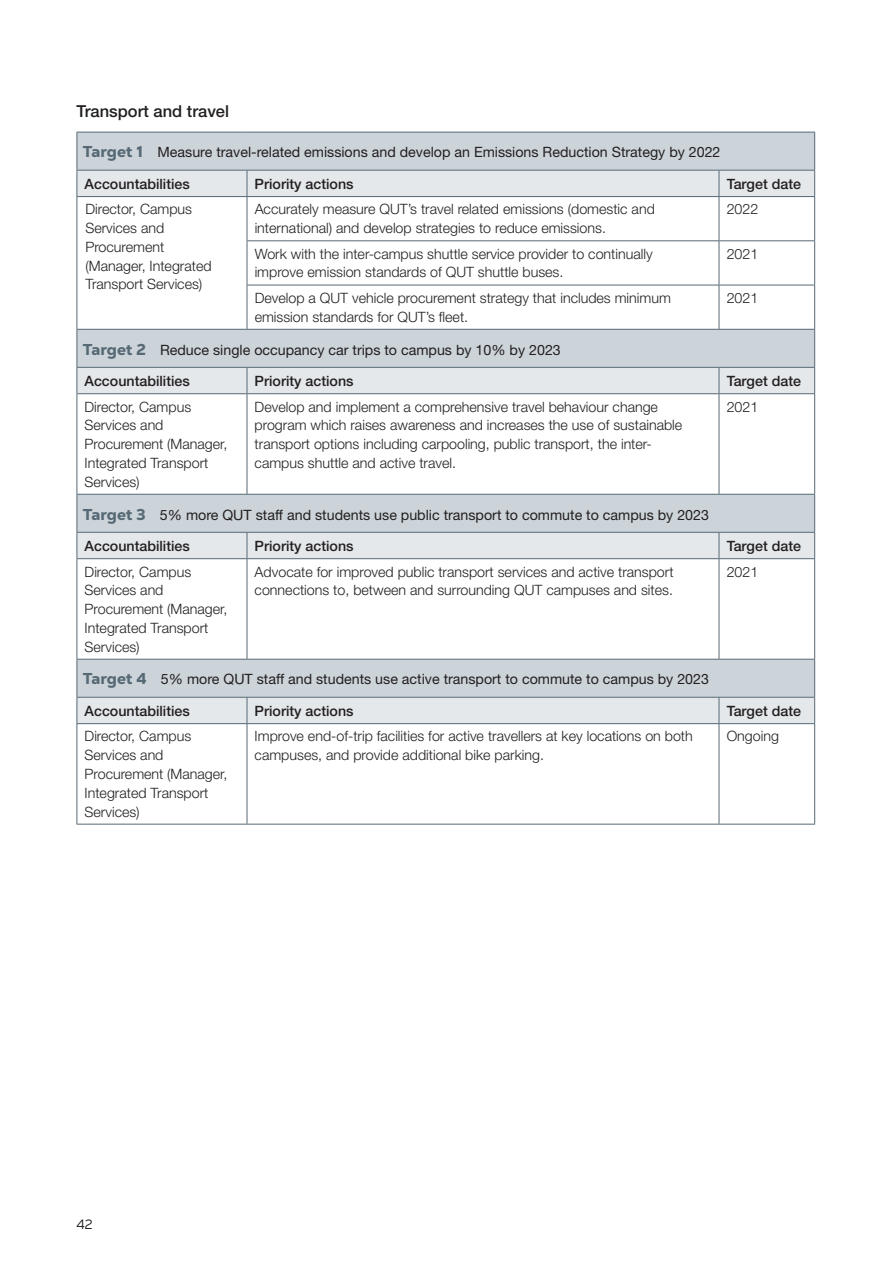
<style>
.page{position:relative;width:893px;height:1263px;background:#fff}
.page>*{position:absolute;margin:0;border:0;box-sizing:border-box;transform-origin:0 0}
.t1{font:500 16.5px "Helvetica Neue LT Pro";color:#231f20}
.t2{font:300 14.25px/18.8px "Helvetica Neue LT Pro";color:#231f20}
.t3{font:14.25px "Helvetica Neue LT Pro";color:#231f20}
.t4{font:500 14.25px "Helvetica Neue";color:#231f20}
.t5{font:13.5px "Nexa Text";color:#231f20}
.s1{font-family:"Nexa Text";font-weight:800;font-size:15.75px;color:#566975}
</style>
<div class="page">
<div style="left:78px;top:133px;width:736px;height:37px;background:#ccd4da"></div>
<svg style="left:78px;top:171px;width:736px;height:552px"></svg>
<hr style="left:719px;top:197px;width:1px;height:43px;background:#566975">
<hr style="left:247px;top:240px;width:472px;height:1px;background:#566975">
<hr style="left:719px;top:240px;width:96px;height:1px;background:#566975">
<hr style="left:719px;top:285px;width:96px;height:1px;background:#566975">
<hr style="left:719px;top:285px;width:1px;height:44px;background:#566975">
<hr style="left:77px;top:394px;width:1px;height:100px;background:#566975">
<hr style="left:247px;top:394px;width:1px;height:100px;background:#566975">
<hr style="left:719px;top:394px;width:1px;height:100px;background:#566975">
<hr style="left:77px;top:559px;width:1px;height:100px;background:#566975">
<hr style="left:247px;top:559px;width:1px;height:100px;background:#566975">
<hr style="left:719px;top:559px;width:1px;height:100px;background:#566975">
<hr style="left:77px;top:724px;width:1px;height:100px;background:#566975">
<hr style="left:247px;top:724px;width:1px;height:100px;background:#566975">
<hr style="left:719px;top:724px;width:1px;height:100px;background:#566975">
<hr style="left:814px;top:394px;width:1px;height:100px;background:#566975">
<hr style="left:814px;top:559px;width:1px;height:100px;background:#566975">
<hr style="left:77px;top:330px;width:1px;height:37px;background:#566975">
<hr style="left:814px;top:330px;width:1px;height:37px;background:#566975">
<hr style="left:77px;top:494px;width:170px;height:1px;background:#566975">
<hr style="left:77px;top:495px;width:1px;height:37px;background:#566975">
<hr style="left:247px;top:494px;width:472px;height:1px;background:#566975">
<hr style="left:719px;top:494px;width:96px;height:1px;background:#566975">
<hr style="left:814px;top:495px;width:1px;height:37px;background:#566975">
<hr style="left:77px;top:659px;width:170px;height:1px;background:#566975">
<hr style="left:77px;top:659px;width:1px;height:38px;background:#566975">
<hr style="left:247px;top:659px;width:472px;height:1px;background:#566975">
<hr style="left:719px;top:659px;width:96px;height:1px;background:#566975">
<hr style="left:814px;top:659px;width:1px;height:38px;background:#566975">
<hr style="left:77px;top:723px;width:170px;height:1px;background:#566975">
<hr style="left:247px;top:723px;width:472px;height:1px;background:#566975">
<hr style="left:719px;top:723px;width:96px;height:1px;background:#566975">
<hr style="left:814px;top:724px;width:1px;height:100px;background:#566975">
<hr style="left:77px;top:824px;width:170px;height:1px;background:#566975">
<hr style="left:247px;top:824px;width:472px;height:1px;background:#566975">
<hr style="left:719px;top:824px;width:96px;height:1px;background:#566975">
<hr style="left:247px;top:196px;width:472px;height:1px;background:#566975">
<hr style="left:719px;top:196px;width:96px;height:1px;background:#566975">
<hr style="left:814px;top:197px;width:1px;height:43px;background:#566975">
<hr style="left:814px;top:241px;width:1px;height:44px;background:#566975">
<hr style="left:814px;top:285px;width:1px;height:44px;background:#566975">
<hr style="left:247px;top:329px;width:472px;height:1px;background:#566975">
<hr style="left:719px;top:329px;width:96px;height:1px;background:#566975">
<hr style="left:77px;top:196px;width:170px;height:1px;background:#566975">
<hr style="left:77px;top:197px;width:1px;height:44px;background:#566975">
<hr style="left:247px;top:197px;width:1px;height:43px;background:#566975">
<hr style="left:77px;top:241px;width:1px;height:44px;background:#566975">
<hr style="left:247px;top:241px;width:1px;height:44px;background:#566975">
<hr style="left:719px;top:241px;width:1px;height:44px;background:#566975">
<hr style="left:77px;top:285px;width:1px;height:44px;background:#566975">
<hr style="left:247px;top:285px;width:472px;height:1px;background:#566975">
<hr style="left:247px;top:285px;width:1px;height:44px;background:#566975">
<hr style="left:77px;top:329px;width:170px;height:1px;background:#566975">
<hr style="left:77px;top:132px;width:170px;height:1px;background:#566975">
<hr style="left:77px;top:132px;width:1px;height:38px;background:#566975">
<hr style="left:247px;top:132px;width:472px;height:1px;background:#566975">
<hr style="left:719px;top:132px;width:96px;height:1px;background:#566975">
<hr style="left:814px;top:132px;width:1px;height:38px;background:#566975">
<hr style="left:77px;top:170px;width:170px;height:1px;background:#566975">
<hr style="left:247px;top:170px;width:472px;height:1px;background:#566975">
<hr style="left:719px;top:170px;width:96px;height:1px;background:#566975">
<svg style="left:247px;top:171px;width:1px;height:25px"></svg>
<svg style="left:719px;top:171px;width:1px;height:25px"></svg>
<svg style="left:247px;top:368px;width:1px;height:25px"></svg>
<svg style="left:719px;top:368px;width:1px;height:25px"></svg>
<svg style="left:247px;top:533px;width:1px;height:25px"></svg>
<svg style="left:719px;top:533px;width:1px;height:25px"></svg>
<svg style="left:247px;top:698px;width:1px;height:25px"></svg>
<svg style="left:719px;top:698px;width:1px;height:25px"></svg>
<hr style="left:77px;top:367px;width:170px;height:1px;background:#566975">
<hr style="left:247px;top:367px;width:472px;height:1px;background:#566975">
<hr style="left:719px;top:367px;width:96px;height:1px;background:#566975">
<hr style="left:77px;top:532px;width:170px;height:1px;background:#566975">
<hr style="left:247px;top:532px;width:472px;height:1px;background:#566975">
<hr style="left:719px;top:532px;width:96px;height:1px;background:#566975">
<hr style="left:77px;top:697px;width:170px;height:1px;background:#566975">
<hr style="left:247px;top:697px;width:472px;height:1px;background:#566975">
<hr style="left:719px;top:697px;width:96px;height:1px;background:#566975">
<svg style="left:77px;top:171px;width:1px;height:25px"></svg>
<svg style="left:814px;top:171px;width:1px;height:25px"></svg>
<svg style="left:77px;top:368px;width:1px;height:25px"></svg>
<svg style="left:814px;top:368px;width:1px;height:25px"></svg>
<hr style="left:77px;top:393px;width:170px;height:1px;background:#566975">
<hr style="left:247px;top:393px;width:472px;height:1px;background:#566975">
<hr style="left:719px;top:393px;width:96px;height:1px;background:#566975">
<svg style="left:77px;top:533px;width:1px;height:25px"></svg>
<svg style="left:814px;top:533px;width:1px;height:25px"></svg>
<hr style="left:77px;top:558px;width:170px;height:1px;background:#566975">
<hr style="left:247px;top:558px;width:472px;height:1px;background:#566975">
<hr style="left:719px;top:558px;width:96px;height:1px;background:#566975">
<svg style="left:77px;top:698px;width:1px;height:25px"></svg>
<svg style="left:814px;top:698px;width:1px;height:25px"></svg>
<p class="t1" style="left:77px;top:101px;width:154px">Transport and travel</p>
<p class="t3" style="left:83px;top:144px;width:639px"><span class="s1">Target 1</span> Measure travel-related emissions and develop an Emissions Reduction Strategy by 2022</p>
<p class="t4" style="left:85px;top:175px;width:107px">Accountabilities</p>
<p class="t4" style="left:255px;top:175px;width:101px">Priority actions</p>
<p class="t4" style="left:727px;top:175px;width:76px">Target date</p>
<p class="t2" style="left:85px;top:200px;width:128px">Director, Campus<br>Services and<br>Procurement (Manager, Integrated<br>Transport Services)</p>
<p class="t2" style="left:255px;top:200px;width:402px">Accurately measure QUT’s travel related emissions (domestic and international) and develop strategies to reduce emissions.</p>
<p class="t2" style="left:727px;top:200px;width:33px">2022</p>
<p class="t2" style="left:255px;top:244px;width:400px">Work with the inter-campus shuttle service provider to continually improve emission standards of QUT shuttle buses.</p>
<p class="t2" style="left:727px;top:244px;width:33px">2021</p>
<p class="t2" style="left:255px;top:288px;width:418px">Develop a QUT vehicle procurement strategy that includes minimum emission standards for QUT’s fleet.</p>
<p class="t2" style="left:727px;top:288px;width:33px">2021</p>
<p class="t3" style="left:83px;top:341px;width:479px"><span class="s1">Target 2</span> Reduce single occupancy car trips to campus by 10% by 2023</p>
<p class="t4" style="left:85px;top:372px;width:107px">Accountabilities</p>
<p class="t4" style="left:255px;top:372px;width:101px">Priority actions</p>
<p class="t4" style="left:727px;top:372px;width:76px">Target date</p>
<p class="t2" style="left:85px;top:397px;width:144px">Director, Campus<br>Services and<br>Procurement (Manager,<br>Integrated Transport<br>Services)</p>
<p class="t2" style="left:255px;top:397px;width:429px">Develop and implement a comprehensive travel behaviour change program which raises awareness and increases the use of sustainable transport options including carpooling, public transport, the inter&shy;campus shuttle and active travel.</p>
<p class="t2" style="left:727px;top:397px;width:33px">2021</p>
<p class="t3" style="left:83px;top:506px;width:628px"><span class="s1">Target 3</span> 5% more QUT staff and students use public transport to commute to campus by 2023</p>
<p class="t4" style="left:85px;top:537px;width:107px">Accountabilities</p>
<p class="t4" style="left:255px;top:537px;width:101px">Priority actions</p>
<p class="t4" style="left:727px;top:537px;width:76px">Target date</p>
<p class="t2" style="left:85px;top:562px;width:144px">Director, Campus<br>Services and<br>Procurement (Manager,<br>Integrated Transport<br>Services)</p>
<p class="t2" style="left:255px;top:562px;width:420px">Advocate for improved public transport services and active transport connections to, between and surrounding QUT campuses and sites.</p>
<p class="t2" style="left:727px;top:562px;width:33px">2021</p>
<p class="t3" style="left:83px;top:671px;width:628px"><span class="s1">Target 4</span> 5% more QUT staff and students use active transport to commute to campus by 2023</p>
<p class="t4" style="left:85px;top:702px;width:107px">Accountabilities</p>
<p class="t4" style="left:255px;top:702px;width:101px">Priority actions</p>
<p class="t4" style="left:727px;top:702px;width:76px">Target date</p>
<p class="t2" style="left:85px;top:727px;width:144px">Director, Campus<br>Services and<br>Procurement (Manager,<br>Integrated Transport<br>Services)</p>
<p class="t2" style="left:255px;top:727px;width:440px">Improve end-of-trip facilities for active travellers at key locations on both campuses, and provide additional bike parking.</p>
<p class="t2" style="left:727px;top:727px;width:54px">Ongoing</p>
<p class="t5" style="left:77px;top:1216px;width:18px">42</p>
</div>
